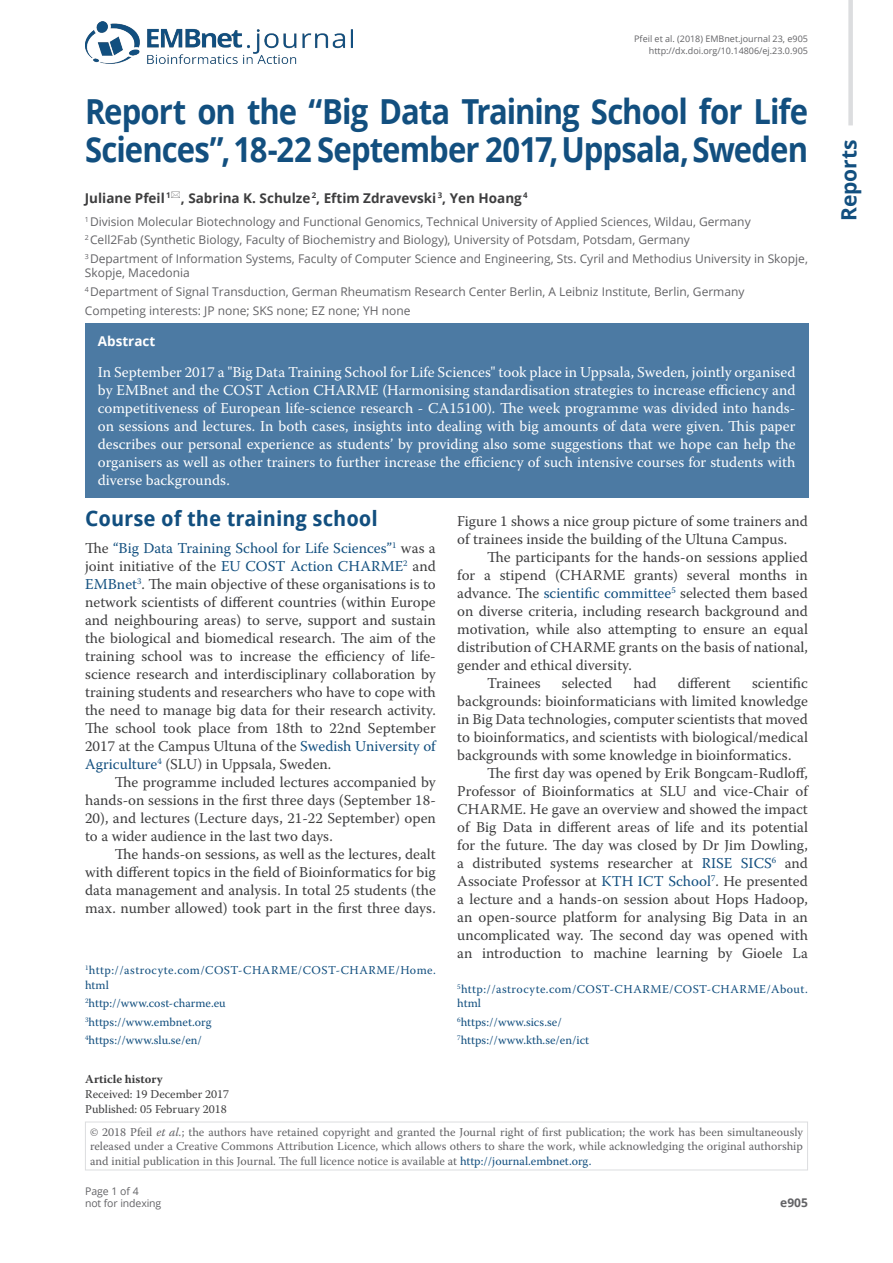
<style>
.page{position:relative;width:893px;height:1263px;background:#fff}
.page>*{position:absolute;margin:0;border:0;box-sizing:border-box;transform-origin:0 0}
.t1{font:700 34.5px/37.5px "Open Sans";letter-spacing:-.03em;color:#124f7f;scale:.9 1}
.t2{font:700 21px "Droid Sans";color:#124f7f}
.t3{font:700 21px "Open Sans";color:#124f7f}
.t4{font:15px/18px "Warnock Pro";color:#3e3e3f;text-align:justify}
.t5{font:15px/18px "Warnock Pro";color:#fff;text-align:justify}
.t6{font:700 13.5px "Open Sans";color:#3e3e3f}
.t7{font:700 13.5px "Open Sans";color:#fff}
.t8{font:12px/18.6px "Open Sans";color:#636366}
.t9{font:12px/14.4px "Warnock Pro";color:#636366;text-align:justify}
.t10{font:12px/18.6px "Warnock Pro";color:#124f7f}
.t11{font:12px/14.4px "Warnock Pro";letter-spacing:.025em;color:#124f7f}
.t12{font:12px/15px "Warnock Pro";color:#3e3e3f}
.t13{font:700 12px "Warnock Pro";color:#3e3e3f}
.t14{font:700 12px "Open Sans";color:#636366}
.t15{font:10.5px/12px "Open Sans";letter-spacing:-.01em;color:#636366}
.t16{font:9px/12px "Open Sans";color:#636366;text-align:right}
.s1{color:#124f7f}
.s2{font-style:italic}
</style>
<div class="page">
<div style="left:85px;top:1121px;width:723px;height:49px;border:1px solid #dcdddf"></div>
<div style="left:848px;top:0;width:5px;height:125px;background:#dcdddf"></div>
<img style="left:85px;top:21px;width:268px;height:43px">
<div style="left:85px;top:323px;width:723px;height:175px;background:#4c7aa3"></div>
<p class="t16" style="left:634px;top:33px;width:175px">Pfeil et al. (2018) EMBnet.journal 23, e905 http://dx.doi.org/10.14806/ej.23.0.905</p>
<h1 class="t1" style="left:85px;top:92px;width:805px">Report on the “Big Data Training School for Life<br>Sciences”, 18-22 September 2017, Uppsala, Sweden</h1>
<p class="t6" style="left:85px;top:188px;width:444px">Juliane Pfeil <sup>1</sup> , Sabrina K. Schulze <sup>2</sup>, Eftim Zdravevski <sup>3</sup>, Yen Hoang <sup>4</sup></p>
<p class="t8" style="left:85px;top:212px;width:725px"><sup>1</sup> Division Molecular Biotechnology and Functional Genomics, Technical University of Applied Sciences, Wildau, Germany<br><sup>2</sup> Cell2Fab (Synthetic Biology, Faculty of Biochemistry and Biology), University of Potsdam, Potsdam, Germany<br><sup>3</sup> Department of Information Systems, Faculty of Computer Science and Engineering, Sts. Cyril and Methodius University in Skopje,</p>
<p class="t8" style="left:85px;top:263px;width:661px">Skopje, Macedonia<br><sup>4</sup> Department of Signal Transduction, German Rheumatism Research Center Berlin, A Leibniz Institute, Berlin, Germany<br>Competing interests: JP none; SKS none; EZ none; YH none</p>
<p class="t7" style="left:98px;top:332px;width:59px">Abstract</p>
<p class="t5" style="left:98px;top:363px;width:699px">In September 2017 a "Big Data Training School for Life Sciences" took place in Uppsala, Sweden, jointly organised by EMBnet and the COST Action CHARME (Harmonising standardisation strategies to increase efficiency and competitiveness of European life-science research - CA15100). The week programme was divided into hands&shy;on sessions and lectures. In both cases, insights into dealing with big amounts of data were given. This paper describes our personal experience as students’ by providing also some suggestions that we hope can help the organisers as well as other trainers to further increase the efficiency of such intensive courses for students with diverse backgrounds.</p>
<h2 class="t2" style="left:85px;top:504px;width:294px">Course of the training school</h2>
<p class="t4" style="left:85px;top:539px;width:352px">The <span class="s1">“Big Data Training School for Life Sciences”</span><sup>1</sup> was a joint initiative of the <span class="s1">EU COST Action CHARME</span><sup>2</sup> and <span class="s1">EMBnet</span><sup>3</sup>. The main objective of these organisations is to network scientists of different countries (within Europe and neighbouring areas) to serve, support and sustain the biological and biomedical research. The aim of the training school was to increase the efficiency of life&shy;science research and interdisciplinary collaboration by training students and researchers who have to cope with the need to manage big data for their research activity.<br>The school took place from 18th to 22nd September 2017 at the Campus Ultuna of the <span class="s1">Swedish University of Agriculture</span><sup>4</sup> (SLU) in Uppsala, Sweden.</p>
<p class="t4" style="left:85px;top:773px;width:352px;text-indent:30px">The programme included lectures accompanied by hands-on sessions in the first three days (September 18- 20), and lectures (Lecture days, 21-22 September) open to a wider audience in the last two days.</p>
<p class="t4" style="left:85px;top:845px;width:352px;text-indent:30px">The hands-on sessions, as well as the lectures, dealt with different topics in the field of Bioinformatics for big data management and analysis. In total 25 students (the max. number allowed) took part in the first three days.</p>
<p class="t11" style="left:85px;top:963px;width:352px"><sup>1</sup>http://astrocyte.com/COST-CHARME/COST-CHARME/Home. html</p>
<p class="t10" style="left:85px;top:994px;width:142px"><sup>2</sup>http://www.cost-charme.eu<br><sup>3</sup>https://www.embnet.org<br><sup>4</sup>https://www.slu.se/en/</p>
<p class="t13" style="left:85px;top:1072px;width:79px">Article history</p>
<p class="t12" style="left:85px;top:1086px;width:145px">Received: 19 December 2017<br>Published: 05 February 2018</p>
<p class="t4" style="left:457px;top:512px;width:352px">Figure 1 shows a nice group picture of some trainers and of trainees inside the building of the Ultuna Campus.</p>
<p class="t4" style="left:487px;top:548px;width:322px">The participants for the hands-on sessions applied</p>
<p class="t4" style="left:457px;top:566px;width:352px">for a stipend (CHARME grants) several months in</p>
<p class="t4" style="left:457px;top:584px;width:352px">advance. The <span class="s1">scientific committee</span><sup>5</sup> selected them based</p>
<p class="t4" style="left:457px;top:602px;width:352px">on diverse criteria, including research background and</p>
<p class="t4" style="left:457px;top:620px;width:352px">motivation, while also attempting to ensure an equal</p>
<p class="t4" style="left:457px;top:638px;width:352px">distribution of CHARME grants on the basis of national,</p>
<p class="t4" style="left:457px;top:656px;width:176px">gender and ethical diversity.</p>
<p class="t4" style="left:487px;top:674px;width:55px">Trainees</p>
<p class="t4" style="left:562px;top:674px;width:52px">selected</p>
<p class="t4" style="left:633px;top:674px;width:25px">had</p>
<p class="t4" style="left:678px;top:674px;width:55px">different</p>
<p class="t4" style="left:457px;top:674px;width:352px;text-indent:295px">scientific backgrounds: bioinformaticians with limited knowledge in Big Data technologies, computer scientists that moved to bioinformatics, and scientists with biological/medical backgrounds with some knowledge in bioinformatics.</p>
<p class="t4" style="left:457px;top:764px;width:352px;text-indent:30px">The first day was opened by Erik Bongcam-Rudloff, Professor of Bioinformatics at SLU and vice-Chair of CHARME. He gave an overview and showed the impact of Big Data in different areas of life and its potential for the future. The day was closed by Dr Jim Dowling, a distributed systems researcher at <span class="s1">RISE SICS</span><sup>6</sup> and Associate Professor at <span class="s1">KTH ICT School</span><sup>7</sup>. He presented a lecture and a hands-on session about Hops Hadoop, an open-source platform for analysing Big Data in an uncomplicated way. The second day was opened with an introduction to machine learning by Gioele La</p>
<p class="t11" style="left:457px;top:981px;width:352px"><sup>5</sup>http://astrocyte.com/COST-CHARME/COST-CHARME/About. html</p>
<p class="t10" style="left:457px;top:1012px;width:133px"><sup>6</sup>https://www.sics.se/<br><sup>7</sup>https://www.kth.se/en/ict</p>
<p class="t9" style="left:90px;top:1125px;width:714px">© 2018 Pfeil <span class="s2">et al.</span>; the authors have retained copyright and granted the Journal right of first publication; the work has been simultaneously released under a Creative Commons Attribution Licence, which allows others to share the work, while acknowledging the original authorship and initial publication in this Journal. The full licence notice is available at <span class="s1">http://journal.embnet.org.</span></p>
<p class="t15" style="left:85px;top:1185px;width:78px">Page 1 of 4<br>not for indexing</p>
<p class="t14" style="left:780px;top:1194px;width:29px">e905</p>
<h2 class="t3" style="left:834px;top:221px;width:83px;rotate:-90deg">Reports</h2>
</div>
